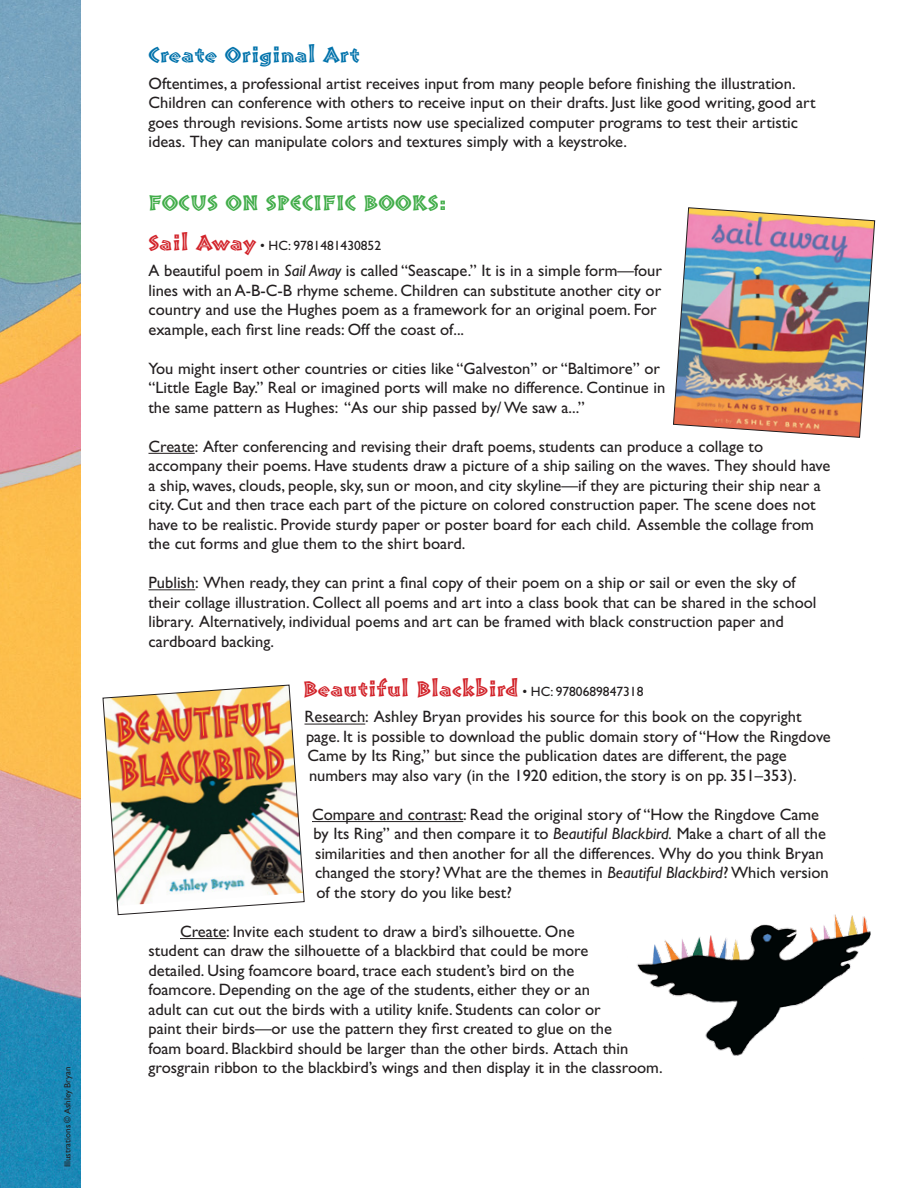
<style>
.page{position:relative;width:918px;height:1188px;background:#fff}
.page>*{position:absolute;margin:0;border:0;box-sizing:border-box;transform-origin:0 0}
.t1{font:22.5px "Pompeia Std Inline";color:#d2232a}
.t2{font:22.5px "Pompeia Std Inline";color:#41ad49}
.t3{font:22.5px "Pompeia Std Inline";color:#0072ab}
.t4{font:16.5px/19.5px "Gill Sans";color:#231f20}
.t5{font:13.5px "Gill Sans";color:#231f20}
.t6{font:9px "Gill Sans";color:#231f20}
.s1{font-family:"Pompeia Std Inline";font-size:22.5px;color:#d2232a}
.s2{font-style:italic}
.s3{font-family:"Gill Sans";font-size:13.5px;color:#231f20}
</style>
<div class="page">
<img style="left:637px;top:914px;width:234px;height:142px">
<hr style="left:148px;top:453px;width:47px;height:1px;background:#231f20">
<hr style="left:148px;top:589px;width:47px;height:1px;background:#231f20">
<hr style="left:304px;top:724px;width:61px;height:1px;background:#231f20">
<hr style="left:312px;top:821px;width:151px;height:1px;background:#231f20">
<hr style="left:180px;top:938px;width:46px;height:1px;background:#231f20">
<img style="left:0;top:0;width:81px;height:1188px">
<img style="left:673px;top:207px;width:202px;height:231px">
<img style="left:102px;top:684px;width:203px;height:231px">
<p class="t6" style="left:62px;top:1167px;width:102px;rotate:-90deg">Illustrations © Ashley Bryan</p>
<h1 class="t3" style="left:148px;top:42px;width:213px">Create Original Art</h1>
<p class="t4" style="left:148px;top:73px;width:669px">Oftentimes, a professional artist receives input from many people before finishing the illustration.<br>Children can conference with others to receive input on their drafts. Just like good writing, good art goes through revisions. Some artists now use specialized computer programs to test their artistic ideas. They can manipulate colors and textures simply with a keystroke.</p>
<h1 class="t2" style="left:148px;top:189px;width:300px">FOCUS ON SPECIFIC BOOKS:</h1>
<p class="t5" style="left:148px;top:238px;width:234px"><span class="s1">Sail Away</span> • HC: 9781481430852</p>
<p class="t4" style="left:148px;top:261px;width:515px">A beautiful poem in <span class="s2">Sail Away</span> is called “Seascape.” It is in a simple form—four lines with an A-B-C-B rhyme scheme. Children can substitute another city or country and use the Hughes poem as a framework for an original poem. For example, each first line reads: Off the coast of...</p>
<p class="t4" style="left:148px;top:358px;width:518px">You might insert other countries or cities like “Galveston” or “Baltimore” or “Little Eagle Bay.” Real or imagined ports will make no difference. Continue in the same pattern as Hughes: “As our ship passed by/ We saw a...”</p>
<p class="t4" style="left:148px;top:437px;width:683px">Create: After conferencing and revising their draft poems, students can produce a collage to accompany their poems. Have students draw a picture of a ship sailing on the waves. They should have a ship, waves, clouds, people, sky, sun or moon, and city skyline—if they are picturing their ship near a city. Cut and then trace each part of the picture on colored construction paper. The scene does not have to be realistic. Provide sturdy paper or poster board for each child. Assemble the collage from the cut forms and glue them to the shirt board.</p>
<p class="t4" style="left:148px;top:573px;width:669px">Publish: When ready, they can print a final copy of their poem on a ship or sail or even the sky of their collage illustration. Collect all poems and art into a class book that can be shared in the school library. Alternatively, individual poems and art can be framed with black construction paper and cardboard backing.</p>
<h1 class="t1" style="left:303px;top:675px;width:342px">Beautiful Blackbird <span class="s3">• HC: 9780689847318</span></h1>
<p class="t4" style="left:304px;top:707px;width:528px">Research: Ashley Bryan provides his source for this book on the copyright page. It is possible to download the public domain story of “How the Ringdove Came by Its Ring,” but since the publication dates are different, the page numbers may also vary (in the 1920 edition, the story is on pp. 351–353).</p>
<p class="t4" style="left:312px;top:805px;width:518px">Compare and contrast: Read the original story of “How the Ringdove Came by Its Ring” and then compare it to <span class="s2">Beautiful Blackbird.</span> Make a chart of all the similarities and then another for all the differences. Why do you think Bryan changed the story? What are the themes in <span class="s2">Beautiful Blackbird</span>? Which version of the story do you like best?</p>
<p class="t4" style="left:149px;top:922px;width:516px;text-indent:31px">Create: Invite each student to draw a bird’s silhouette. One<br>student can draw the silhouette of a blackbird that could be more<br>detailed. Using foamcore board, trace each student’s bird on the<br>foamcore. Depending on the age of the students, either they or an<br>adult can cut out the birds with a utility knife. Students can color or<br>paint their birds—or use the pattern they first created to glue on the<br>foam board. Blackbird should be larger than the other birds. Attach thin grosgrain ribbon to the blackbird’s wings and then display it in the classroom.</p>
</div>
